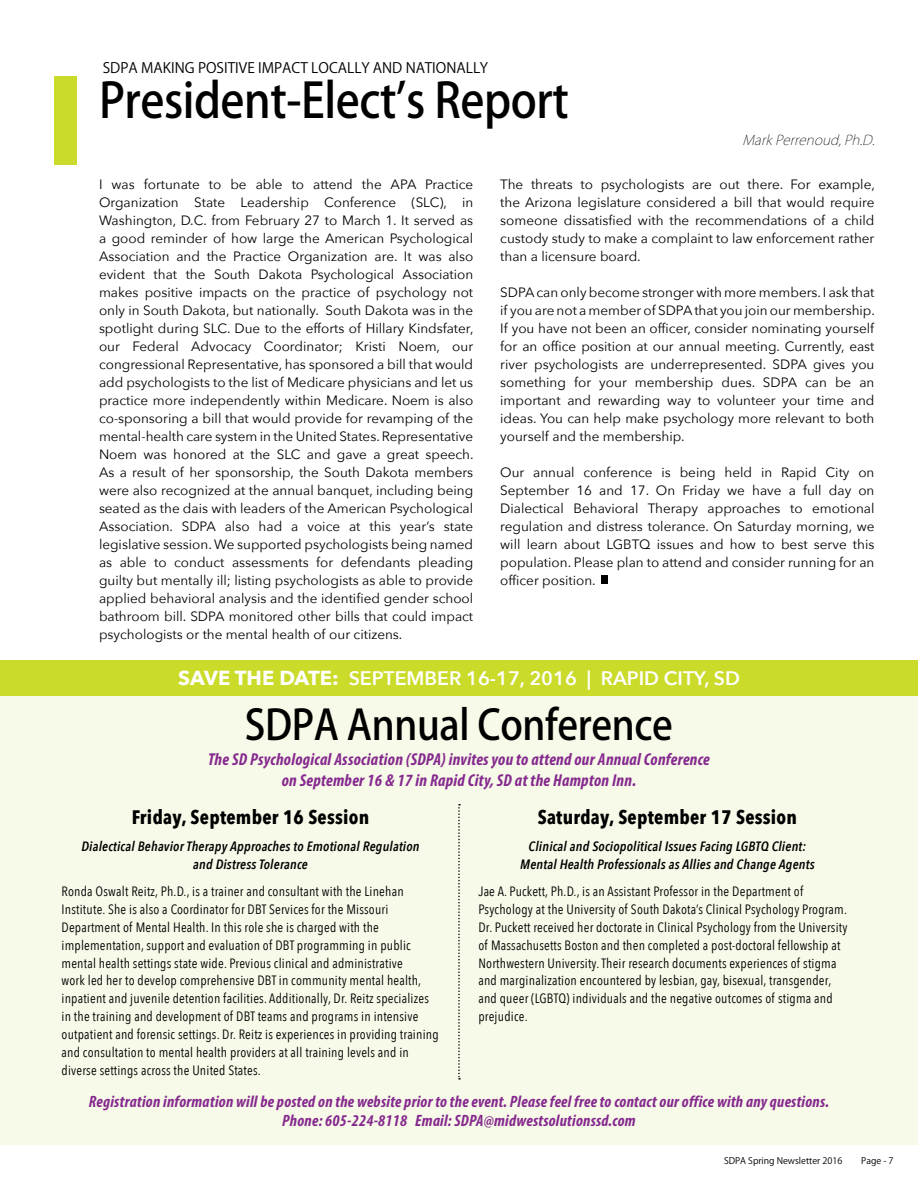
<style>
.page{position:relative;width:918px;height:1188px;background:#fff}
.page>*{position:absolute;margin:0;border:0;box-sizing:border-box;transform-origin:0 0}
.t1{font:500 47.85px "Koz Go Pro";letter-spacing:-.01em;color:#000;scale:.93 1}
.t2{font:500 41.25px "Koz Go Pro";letter-spacing:-.01em;color:#000;scale:.93 1}
.t3{font:700 19.5px "Avenir Next Condensed";letter-spacing:.015em;color:#000}
.t4{font:600 19.5px "Avenir Next";color:#fff}
.t5{font:italic 700 condensed 17.25px/21px "Myriad Pro";letter-spacing:.015em;color:#85298e;text-align:center}
.t6{font:italic 700 condensed 16.5px/19.5px "Myriad Pro";letter-spacing:.015em;color:#85298e;text-align:center}
.t7{font:14.25px "Koz Go Pro";color:#000}
.t8{font:13.5px/18px "Avenir Next";color:#000;text-align:justify}
.t9{font:13.5px/18px "Avenir Next Condensed";letter-spacing:.015em;color:#000}
.t10{font:italic 600 13.5px/18px "Avenir Next Condensed";letter-spacing:.015em;color:#000;text-align:center}
.t11{font:italic 200 13.5px "Koz Go Pro";color:#000}
.t12{font:9px "Koz Go Pro";color:#000}
.s1{font-weight:700;font-size:20.25px}
</style>
<div class="page">
<div style="left:0;top:660px;width:918px;height:485px;background:#f7fae8"></div>
<div style="left:0;top:660px;width:918px;height:36px;background:#cbdb2a"></div>
<div style="left:602px;top:575px;width:6px;height:9px;background:#000"></div>
<div style="left:54px;top:77px;width:23px;height:88px;background:#cbdb2a"></div>
<svg style="left:458px;top:804px;width:2px;height:276px"></svg>
<p class="t7" style="left:103px;top:59px;width:387px">SDPA MAKING POSITIVE IMPACT LOCALLY AND NATIONALLY</p>
<h1 class="t1" style="left:99px;top:70px;width:507px">President-Electʼs Report</h1>
<p class="t11" style="left:743px;top:131px;width:138px">MarkPerrenoud,Ph.D.</p>
<p class="t8" style="left:99px;top:175px;width:376px">I was fortunate to be able to attend the APA Practice Organization State Leadership Conference (SLC), in Washington, D.C. from February 27 to March 1. It served as a good reminder of how large the American Psychological Association and the Practice Organization are. It was also evident that the South Dakota Psychological Association makes positive impacts on the practice of psychology not only in South Dakota, but nationally. South Dakota was in the spotlight during SLC. Due to the efforts of Hillary Kindsfater, our Federal Advocacy Coordinator; Kristi Noem, our congressional Representative, has sponsored a bill that would add psychologists to the list of Medicare physicians and let us practice more independently within Medicare. Noem is also co-sponsoring a bill that would provide for revamping of the mental-health care system in the United States. Representative Noem was honored at the SLC and gave a great speech.<br>As a result of her sponsorship, the South Dakota members were also recognized at the annual banquet, including being seated as the dais with leaders of the American Psychological Association. SDPA also had a voice at this year’s state legislative session. We supported psychologists being named as able to conduct assessments for defendants pleading guilty but mentally ill; listing psychologists as able to provide applied behavioral analysis and the identified gender school bathroom bill. SDPA monitored other bills that could impact psychologists or the mental health of our citizens.</p>
<p class="t8" style="left:500px;top:175px;width:376px">The threats to psychologists are out there. For example, the Arizona legislature considered a bill that would require someone dissatisfied with the recommendations of a child custody study to make a complaint to law enforcement rather than a licensure board.</p>
<p class="t8" style="left:500px;top:283px;width:376px">SDPA can only become stronger with more members. I ask that if you are not a member of SDPA that you join our membership.<br>If you have not been an officer, consider nominating yourself for an office position at our annual meeting. Currently, east river psychologists are underrepresented. SDPA gives you something for your membership dues. SDPA can be an important and rewarding way to volunteer your time and ideas. You can help make psychology more relevant to both yourself and the membership.</p>
<p class="t8" style="left:500px;top:463px;width:376px">Our annual conference is being held in Rapid City on September 16 and 17. On Friday we have a full day on Dialectical Behavioral Therapy approaches to emotional regulation and distress tolerance. On Saturday morning, we will learn about LGBTQ issues and how to best serve this population. Please plan to attend and consider running for an officer position.</p>
<h3 class="t4" style="left:178px;top:665px;width:563px"><span class="s1">SAVE THE DATE:</span> SEPTEMBER 16-17, 2016 | RAPID CITY, SD</h3>
<h2 class="t2" style="left:245px;top:698px;width:462px">SDPA Annual Conference</h2>
<p class="t5" style="left:208px;top:748px;width:503px">The SD Psychological Association (SDPA) invites you to attend our Annual Conference on September 16 &amp; 17 in Rapid City, SD at the Hampton Inn.</p>
<h3 class="t3" style="left:132px;top:804px;width:239px">Friday, September 16 Session</h3>
<p class="t10" style="left:82px;top:837px;width:340px">Dialectical Behavior Therapy Approaches to Emotional Regulation and Distress Tolerance</p>
<p class="t9" style="left:62px;top:882px;width:379px">Ronda Oswalt Reitz, Ph.D., is a trainer and consultant with the Linehan Institute. She is also a Coordinator for DBT Services for the Missouri Department of Mental Health. In this role she is charged with the implementation, support and evaluation of DBT programming in public mental health settings state wide. Previous clinical and administrative<br>work led her to develop comprehensive DBT in community mental health, inpatient and juvenile detention facilities. Additionally, Dr. Reitz specializes in the training and development of DBT teams and programs in intensive outpatient and forensic settings. Dr. Reitz is experiences in providing training and consultation to mental health providers at all training levels and in diverse settings across the United States.</p>
<h3 class="t3" style="left:538px;top:804px;width:261px">Saturday, September 17 Session</h3>
<p class="t10" style="left:520px;top:837px;width:296px">Clinical and Sociopolitical Issues Facing LGBTQ Client:<br>Mental Health Professionals as Allies and Change Agents</p>
<p class="t9" style="left:478px;top:882px;width:371px">Jae A. Puckett, Ph.D., is an Assistant Professor in the Department of Psychology at the University of South Dakota’s Clinical Psychology Program.<br>Dr. Puckett received her doctorate in Clinical Psychology from the University of Massachusetts Boston and then completed a post-doctoral fellowship at Northwestern University. Their research documents experiences of stigma and marginalization encountered by lesbian, gay, bisexual, transgender, and queer (LGBTQ) individuals and the negative outcomes of stigma and prejudice.</p>
<p class="t6" style="left:89px;top:1091px;width:742px">Registration information will be posted on the website prior to the event. Please feel free to contact our office with any questions.<br>Phone: 605-224-8118 Email: SDPA@midwestsolutionssd.com</p>
<p class="t12" style="left:724px;top:1155px;width:120px">SDPA Spring Newsletter 2016</p>
<p class="t12" style="left:861px;top:1155px;width:34px">Page - 7</p>
</div>
